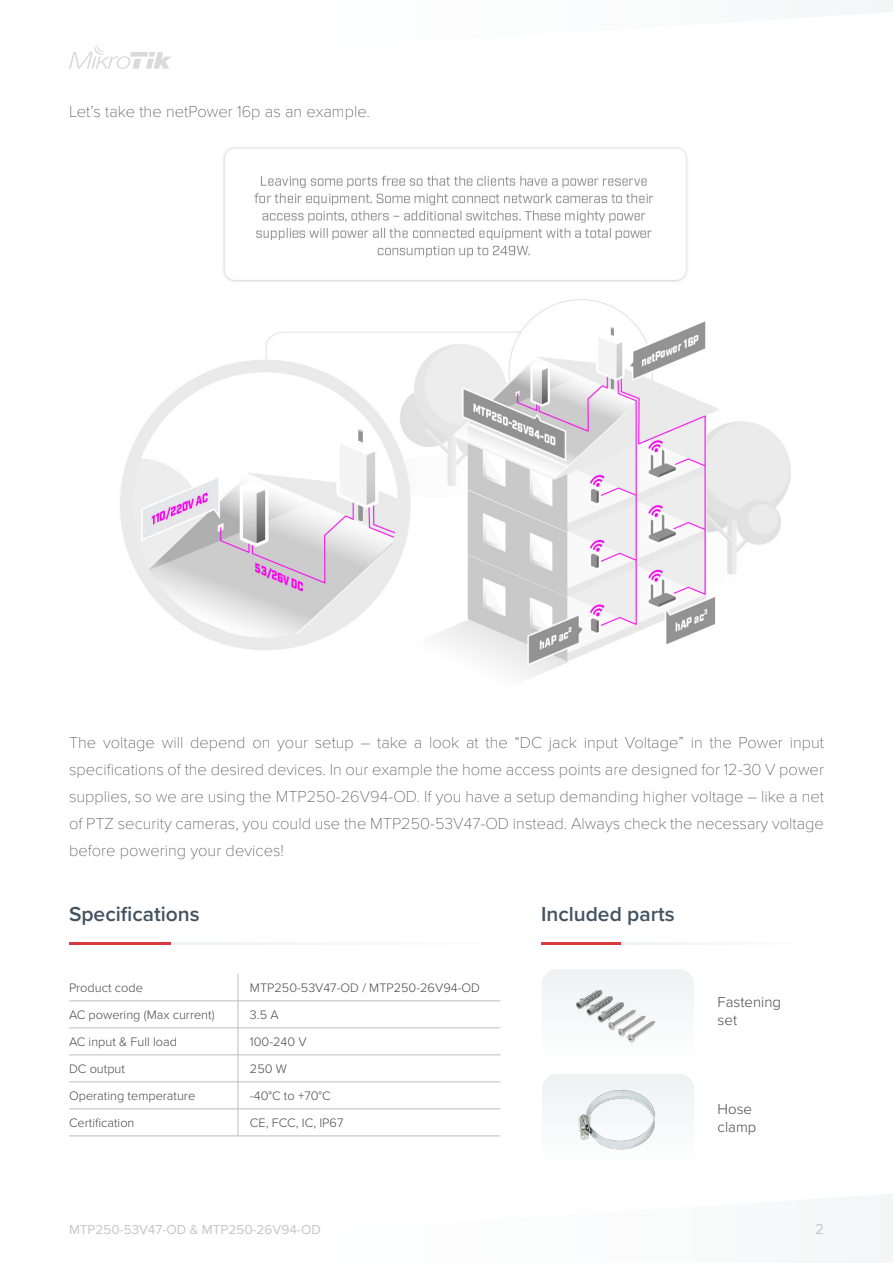
<style>
.page{position:relative;width:893px;height:1263px;background:#fff}
.page>*{position:absolute;margin:0;border:0;box-sizing:border-box;transform-origin:0 0}
.Mazie_virsraksti_201{font:600 21px "Proxima Nova";color:#425361}
.Teksts{font:100 16.5px/27px "Proxima Nova T";color:#4a4a4a;text-align:justify}
.Tabulu_teksts_2019{font:300 15px "Proxima Nova";color:#4a4a4a}
.t1{font:15px "Proxima Nova";color:#c7c8ca}
.t2{font:13.5px "Proxima Nova";color:#c6c6c5}
.Tabulu_teksts_2019-2{font:300 12.75px "Proxima Nova";color:#4a4a4a}
</style>
<div class="page">
<svg style="left:841px;top:0;width:52px;height:15px"></svg>
<div style="left:848px;top:1194px;width:45px;height:69px;background:#f4f6f7"></div>
<svg style="left:69px;top:45px;width:103px;height:24px"></svg>
<hr style="left:238px;top:1135px;width:262px;height:1px;background:#bcbdc0">
<hr style="left:238px;top:1000px;width:262px;height:1px;background:#bcbdc0">
<hr style="left:238px;top:1027px;width:262px;height:1px;background:#bcbdc0">
<hr style="left:238px;top:1054px;width:262px;height:1px;background:#bcbdc0">
<hr style="left:238px;top:1081px;width:262px;height:1px;background:#bcbdc0">
<hr style="left:238px;top:1108px;width:262px;height:1px;background:#bcbdc0">
<svg style="left:238px;top:974px;width:1px;height:162px"></svg>
<hr style="left:69px;top:1000px;width:169px;height:1px;background:#bcbdc0">
<hr style="left:69px;top:1027px;width:169px;height:1px;background:#bcbdc0">
<hr style="left:69px;top:1054px;width:169px;height:1px;background:#bcbdc0">
<hr style="left:69px;top:1081px;width:169px;height:1px;background:#bcbdc0">
<hr style="left:69px;top:1108px;width:169px;height:1px;background:#bcbdc0">
<hr style="left:69px;top:1135px;width:169px;height:1px;background:#bcbdc0">
<hr style="left:69px;top:942px;width:102px;height:2px;background:#db3b40">
<hr style="left:171px;top:942px;width:361px;height:2px;background:#eff2f3">
<hr style="left:541px;top:942px;width:80px;height:2px;background:#db3b40">
<div style="left:542px;top:969px;width:152px;height:93px;background:#f6f8f8;border-radius:15px"></div>
<hr style="left:621px;top:942px;width:202px;height:2px;background:#eff2f3">
<img style="left:576px;top:990px;width:79px;height:53px">
<div style="left:542px;top:1074px;width:152px;height:93px;background:#f7f8f9;border-radius:15px"></div>
<img style="left:578px;top:1090px;width:77px;height:60px">
<img style="left:120px;top:147px;width:671px;height:531px">
<p class="Teksts" style="left:69px;top:97px;width:303px">Let’s take the netPower 16p as an example.</p>
<p class="Teksts" style="left:69px;top:728px;width:756px">The voltage will depend on your setup – take a look at the “DC jack input Voltage” in the Power input specifications of the desired devices. In our example the home access points are designed for 12-30 V power supplies, so we are using the MTP250-26V94-OD. If you have a setup demanding higher voltage – like a net of PTZ security cameras, you could use the MTP250-53V47-OD instead. Always check the necessary voltage before powering your devices!</p>
<p class="Mazie_virsraksti_201" style="left:69px;top:899px;width:132px">Specifications</p>
<p class="Tabulu_teksts_2019-2" style="left:69px;top:979px;width:75px">Product code</p>
<p class="Tabulu_teksts_2019-2" style="left:250px;top:979px;width:232px">MTP250-53V47-OD / MTP250-26V94-OD</p>
<p class="Tabulu_teksts_2019-2" style="left:69px;top:1006px;width:147px">AC powering (Max current)</p>
<p class="Tabulu_teksts_2019-2" style="left:250px;top:1006px;width:30px">3.5 A</p>
<p class="Tabulu_teksts_2019-2" style="left:69px;top:1033px;width:110px">AC input &amp; Full load</p>
<p class="Tabulu_teksts_2019-2" style="left:250px;top:1033px;width:58px">100-240 V</p>
<p class="Tabulu_teksts_2019-2" style="left:69px;top:1060px;width:58px">DC output</p>
<p class="Tabulu_teksts_2019-2" style="left:250px;top:1060px;width:38px">250 W</p>
<p class="Tabulu_teksts_2019-2" style="left:69px;top:1087px;width:128px">Operating temperature</p>
<p class="Tabulu_teksts_2019-2" style="left:250px;top:1087px;width:82px">-40°C to +70°C</p>
<p class="Tabulu_teksts_2019-2" style="left:69px;top:1114px;width:67px">Certification</p>
<p class="Tabulu_teksts_2019-2" style="left:250px;top:1114px;width:95px">CE, FCC, IC, IP67</p>
<p class="Mazie_virsraksti_201" style="left:541px;top:899px;width:135px">Included parts</p>
<p class="Tabulu_teksts_2019" style="left:718px;top:990px;width:65px">Fastening</p>
<p class="Tabulu_teksts_2019" style="left:718px;top:1008px;width:21px">set</p>
<p class="Tabulu_teksts_2019" style="left:718px;top:1097px;width:36px">Hose</p>
<p class="Tabulu_teksts_2019" style="left:718px;top:1115px;width:40px">clamp</p>
<p class="t2" style="left:69px;top:1219px;width:253px">MTP250-53V47-OD &amp; MTP250-26V94-OD</p>
<p class="t1" style="left:815px;top:1218px;width:10px">2</p>
</div>
